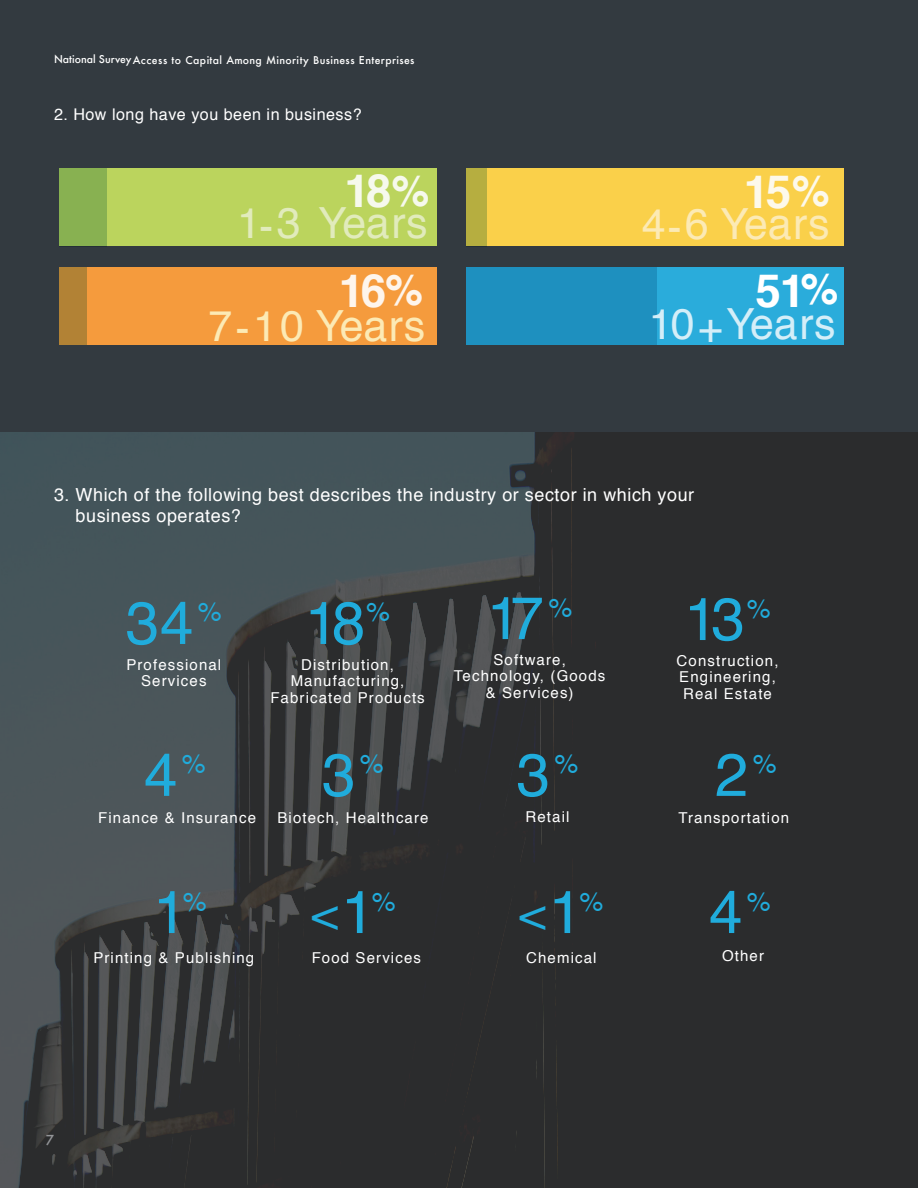
<style>
.page{position:relative;width:918px;height:1188px;background:#fff}
.page>*{position:absolute;margin:0;border:0;box-sizing:border-box;transform-origin:0 0}
.t1{font:60.15px "Helvetica";letter-spacing:-.105em;color:#20acdc}
.t2{font:700 45.9px "Helvetica";color:#f6f9ed}
.t3{font:700 45.9px "Helvetica";color:#fdf9eb}
.t4{font:700 45.9px "Helvetica";color:#fef5ec}
.t5{font:700 45.9px "Helvetica";color:#fff}
.t6{font:45px "Helvetica";color:#20acdc}
.t7{font:42.9px "Helvetica";letter-spacing:.015em;color:#fceab5}
.t8{font:42.9px "Helvetica";letter-spacing:-.005em;color:#d4eef8}
.t9{font:42.9px "Helvetica";letter-spacing:.005em;color:#e1ebbc}
.t10{font:27px "Helvetica";color:#20acdc}
.t11{font:18px/21px "Helvetica";letter-spacing:.03em;color:#fff}
.t12{font:16.2px "Helvetica";letter-spacing:.03em;color:#fff}
.t13{font:15px/16.5px "Helvetica";letter-spacing:.075em;color:#fff;text-align:center}
.t14{font:500 13.5px "Futura";color:#939598}
.t15{font:500 10.5px "Futura";letter-spacing:.03em;color:#fff}
.s1{font-size:42.15px}
.s2{font-size:60.15px}
</style>
<div class="page">
<div style="left:0;top:0;width:918px;height:436px;background:#333a40"></div>
<img style="left:0;top:432px;width:918px;height:756px">
<div style="left:466px;top:168px;width:378px;height:78px;background:#fad04a"></div>
<div style="left:466px;top:168px;width:20px;height:79px;background:#b6ae40"></div>
<div style="left:59px;top:267px;width:378px;height:78px;background:#f59b3d"></div>
<div style="left:59px;top:267px;width:28px;height:78px;background:#b28235"></div>
<div style="left:466px;top:267px;width:378px;height:78px;background:#2aacdb"></div>
<div style="left:466px;top:267px;width:190px;height:78px;background:#1e90bf"></div>
<div style="left:59px;top:168px;width:377px;height:78px;background:#bbd45d"></div>
<div style="left:59px;top:168px;width:48px;height:78px;background:#88b151"></div>
<p class="t15" style="left:54px;top:53px;width:362px">National SurveyAccess to Capital Among Minority Business Enterprises</p>
<p class="t12" style="left:54px;top:102px;width:309px">2. How long have you been in business?</p>
<p class="t2" style="left:344px;top:154px;width:86px">18<span class="s1">%</span></p>
<p class="t3" style="left:744px;top:155px;width:87px">15<span class="s1">%</span></p>
<p class="t9" style="left:237px;top:190px;width:192px">1-3 Years</p>
<p class="t7" style="left:642px;top:191px;width:189px">4-6 Years</p>
<p class="t4" style="left:339px;top:253px;width:85px">16<span class="s1">%</span></p>
<p class="t5" style="left:755px;top:253px;width:85px">51<span class="s1">%</span></p>
<p class="t8" style="left:649px;top:291px;width:188px">10+Years</p>
<p class="t7" style="left:209px;top:292px;width:218px">7-10 Years</p>
<p class="t11" style="left:76px;top:485px;width:620px;text-indent:-22px">3. Which of the following best describes the industry or sector in which your business operates?</p>
<p class="t1" style="left:126px;top:576px;width:69px">34</p>
<p class="t10" style="left:198px;top:591px;width:26px">%</p>
<p class="t13" style="left:126px;top:656px;width:96px">Professional<br>Services</p>
<p class="t1" style="left:305px;top:576px;width:62px">18</p>
<p class="t10" style="left:366px;top:591px;width:26px">%</p>
<p class="t13" style="left:270px;top:656px;width:156px">Distribution,<br>Manufacturing,<br>Fabricated Products</p>
<p class="t1" style="left:487px;top:572px;width:58px">17</p>
<p class="t10" style="left:548px;top:586px;width:26px">%</p>
<p class="t13" style="left:454px;top:652px;width:153px">Software,<br>Technology, (Goods &amp; Services)</p>
<p class="t1" style="left:684px;top:573px;width:62px">13</p>
<p class="t10" style="left:747px;top:587px;width:26px">%</p>
<p class="t13" style="left:677px;top:653px;width:103px;text-align:left">Construction,<br>Engineering,<br>Real Estate</p>
<p class="t1" style="left:144px;top:728px;width:35px">4</p>
<p class="t10" style="left:182px;top:743px;width:26px">%</p>
<p class="t1" style="left:715px;top:728px;width:35px">2</p>
<p class="t10" style="left:753px;top:743px;width:26px">%</p>
<p class="t1" style="left:322px;top:728px;width:35px">3</p>
<p class="t10" style="left:360px;top:743px;width:26px">%</p>
<p class="t1" style="left:517px;top:728px;width:35px">3</p>
<p class="t10" style="left:554px;top:743px;width:26px">%</p>
<p class="t13" style="left:526px;top:809px;width:45px">Retail</p>
<p class="t13" style="left:277px;top:810px;width:153px">Biotech, Healthcare</p>
<p class="t13" style="left:98px;top:810px;width:159px">Finance &amp; Insurance</p>
<p class="t13" style="left:678px;top:810px;width:112px">Transportation</p>
<p class="t1" style="left:153px;top:866px;width:35px">1</p>
<p class="t10" style="left:183px;top:880px;width:26px">%</p>
<p class="t6" style="left:312px;top:880px;width:65px">&lt;<span class="s2">1</span></p>
<p class="t10" style="left:372px;top:880px;width:26px">%</p>
<p class="t13" style="left:93px;top:950px;width:162px">Printing &amp; Publishing</p>
<p class="t13" style="left:312px;top:950px;width:111px">Food Services</p>
<p class="t14" style="left:46px;top:1131px;width:10px">7</p>
<p class="t6" style="left:519px;top:880px;width:65px">&lt;<span class="s2">1</span></p>
<p class="t10" style="left:580px;top:880px;width:26px">%</p>
<p class="t13" style="left:526px;top:950px;width:72px">Chemical</p>
<p class="t1" style="left:709px;top:866px;width:35px">4</p>
<p class="t10" style="left:747px;top:880px;width:26px">%</p>
<p class="t13" style="left:722px;top:948px;width:44px">Other</p>
</div>
